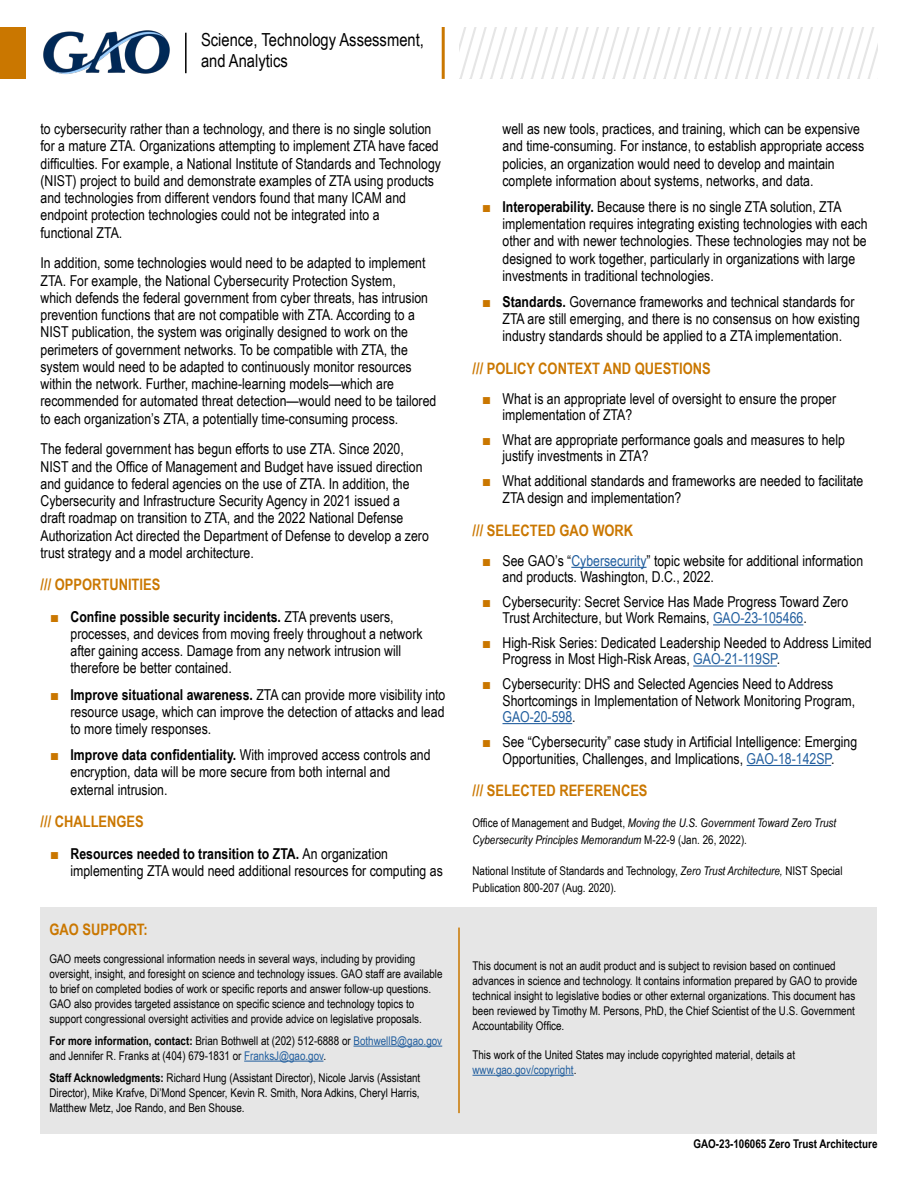
<style>
.page{position:relative;width:918px;height:1188px;background:#fff}
.page>*{position:absolute;margin:0;border:0;box-sizing:border-box;transform-origin:0 0}
.t1{font:18px/21.6px "Arial Narrow";color:#000}
.Header_copy{font:700 15.75px "Arial Narrow";color:#ca7700}
.bold_bullet{font:15px/17.2px "Arial Narrow";color:#000}
.Body{font:15px/17.2px "Arial Narrow";color:#000}
.bullet{font:15px/16.5px "Arial Narrow";color:#000}
.body_first_line_bold{font:15px/17.2px "Arial Narrow";color:#000}
.GAO_Contacts_Disclai{font:12px/15px "Arial Narrow";color:#000}
.Reference{font:italic 12px/17.2px "Arial Narrow";color:#000}
.Reference-2{font:12px/17.2px "Arial Narrow";color:#000}
.t2{font:700 12px "Arial Narrow";color:#000}
.s1{color:#ca7700}
.s2{font-weight:700}
.s3{color:#215e9e}
.s4{font-style:normal}
.s5{font-style:italic}
</style>
<div class="page">
<div style="left:0;top:27px;width:25px;height:52px;background:#ca7700"></div>
<div style="left:40px;top:907px;width:838px;height:227px;background:#e6e6e6"></div>
<hr style="left:442px;top:27px;width:3px;height:52px;background:#ca7700">
<hr style="left:185px;top:33px;width:2px;height:40px;background:#000">
<hr style="left:571px;top:567px;width:76px;height:1px;background:#215e9e">
<hr style="left:713px;top:624px;width:90px;height:1px;background:#215e9e">
<hr style="left:693px;top:665px;width:84px;height:2px;background:#215e9e">
<hr style="left:503px;top:723px;width:69px;height:1px;background:#215e9e">
<hr style="left:747px;top:765px;width:84px;height:1px;background:#215e9e">
<hr style="left:472px;top:1075px;width:102px;height:1px;background:#215e9e">
<hr style="left:354px;top:1046px;width:88px;height:1px;background:#215e9e">
<hr style="left:244px;top:1061px;width:79px;height:1px;background:#215e9e">
<img style="left:43px;top:30px;width:127px;height:44px">
<hr style="left:458px;top:928px;width:2px;height:185px;background:#ca7700">
<svg style="left:459px;top:27px;width:419px;height:52px"></svg>
<p class="t1" style="left:201px;top:28px;width:224px">Science, Technology Assessment, and Analytics</p>
<p class="body_first_line_bold" style="left:40px;top:120px;width:402px">to cybersecurity rather than a technology, and there is no single solution for a mature ZTA. Organizations attempting to implement ZTA have faced difficulties. For example, a National Institute of Standards and Technology (NIST) project to build and demonstrate examples of ZTA using products and technologies from different vendors found that many ICAM and endpoint protection technologies could not be integrated into a<br>functional ZTA.</p>
<p class="Body" style="left:40px;top:254px;width:397px">In addition, some technologies would need to be adapted to implement ZTA. For example, the National Cybersecurity Protection System,<br>which defends the federal government from cyber threats, has intrusion prevention functions that are not compatible with ZTA. According to a NIST publication, the system was originally designed to work on the perimeters of government networks. To be compatible with ZTA, the system would need to be adapted to continuously monitor resources within the network. Further, machine-learning models—which are recommended for automated threat detection—would need to be tailored to each organization’s ZTA, a potentially time-consuming process.</p>
<p class="Body" style="left:40px;top:440px;width:390px">The federal government has begun efforts to use ZTA. Since 2020, NIST and the Office of Management and Budget have issued direction and guidance to federal agencies on the use of ZTA. In addition, the Cybersecurity and Infrastructure Security Agency in 2021 issued a<br>draft roadmap on transition to ZTA, and the 2022 National Defense Authorization Act directed the Department of Defense to develop a zero trust strategy and a model architecture.</p>
<h3 class="Header_copy" style="left:40px;top:573px;width:121px">/// OPPORTUNITIES</h3>
<p class="bold_bullet" style="left:71px;top:607px;width:354px;text-indent:-20px"><span class="s1">■</span> <span class="s2">Confine possible security incidents.</span> ZTA prevents users, processes, and devices from moving freely throughout a network after gaining access. Damage from any network intrusion will therefore be better contained.</p>
<p class="bold_bullet" style="left:71px;top:685px;width:376px;text-align:justify;text-indent:-20px"><span class="s1">■</span> <span class="s2">Improve situational awareness.</span> ZTA can provide more visibility into resource usage, which can improve the detection of attacks and lead to more timely responses.</p>
<p class="bold_bullet" style="left:71px;top:746px;width:362px;text-indent:-20px"><span class="s1">■</span> <span class="s2">Improve data confidentiality.</span> With improved access controls and encryption, data will be more secure from both internal and external intrusion.</p>
<h3 class="Header_copy" style="left:40px;top:810px;width:105px">/// CHALLENGES</h3>
<p class="bold_bullet" style="left:71px;top:844px;width:374px;text-indent:-20px"><span class="s1">■</span> <span class="s2">Resources needed to transition to ZTA.</span> An organization implementing ZTA would need additional resources for computing as</p>
<h3 class="Header_copy" style="left:49px;top:917px;width:100px">GAO SUPPORT:</h3>
<p class="GAO_Contacts_Disclai" style="left:49px;top:951px;width:395px">GAO meets congressional information needs in several ways, including by providing oversight, insight, and foresight on science and technology issues. GAO staff are available to brief on completed bodies of work or specific reports and answer follow-up questions.<br>GAO also provides targeted assistance on specific science and technology topics to support congressional oversight activities and provide advice on legislative proposals.</p>
<p class="GAO_Contacts_Disclai" style="left:49px;top:1033px;width:394px"><span class="s2">For more information, contact:</span> Brian Bothwell at (202) 512-6888 or <span class="s3">BothwellB@gao.gov </span>and Jennifer R. Franks at (404) 679-1831 or <span class="s3">FranksJ@gao.gov</span>.</p>
<p class="GAO_Contacts_Disclai" style="left:49px;top:1069px;width:372px;text-align:justify"><span class="s2">Staff Acknowledgments:</span> Richard Hung (Assistant Director), Nicole Jarvis (Assistant Director), Mike Krafve, Di’Mond Spencer, Kevin R. Smith, Nora Adkins, Cheryl Harris, Matthew Metz, Joe Rando, and Ben Shouse.</p>
<p class="bold_bullet" style="left:503px;top:120px;width:363px">well as new tools, practices, and training, which can be expensive and time-consuming. For instance, to establish appropriate access policies, an organization would need to develop and maintain complete information about systems, networks, and data.</p>
<p class="bold_bullet" style="left:503px;top:197px;width:367px;text-indent:-20px"><span class="s1">■</span> <span class="s2">Interoperability.</span> Because there is no single ZTA solution, ZTA implementation requires integrating existing technologies with each other and with newer technologies. These technologies may not be designed to work together, particularly in organizations with large investments in traditional technologies.</p>
<p class="bold_bullet" style="left:503px;top:293px;width:359px;text-indent:-20px"><span class="s1">■</span> <span class="s2">Standards.</span> Governance frameworks and technical standards for<br>ZTA are still emerging, and there is no consensus on how existing industry standards should be applied to a ZTA implementation.</p>
<h3 class="Header_copy" style="left:472px;top:356px;width:240px">/// POLICY CONTEXT AND QUESTIONS</h3>
<p class="bullet" style="left:503px;top:390px;width:335px;text-indent:-20px"><span class="s1">■</span> What is an appropriate level of oversight to ensure the proper implementation of ZTA?</p>
<p class="bullet" style="left:503px;top:431px;width:344px;text-indent:-20px"><span class="s1">■</span> What are appropriate performance goals and measures to help justify investments in ZTA?</p>
<p class="bullet" style="left:503px;top:472px;width:363px;line-height:17.2px;text-indent:-20px"><span class="s1">■</span> What additional standards and frameworks are needed to facilitate<br>ZTA design and implementation?</p>
<h3 class="Header_copy" style="left:472px;top:518px;width:162px">/// SELECTED GAO WORK</h3>
<p class="bullet" style="left:503px;top:552px;width:362px;text-indent:-20px"><span class="s1">■</span> See GAO’s “<span class="s3">Cybersecurity</span>” topic website for additional information and products. Washington, D.C., 2022.</p>
<p class="bullet" style="left:503px;top:593px;width:347px;text-indent:-20px"><span class="s1">■</span> Cybersecurity: Secret Service Has Made Progress Toward Zero<br>Trust Architecture, but Work Remains, <span class="s3">GAO-23-105466</span>.</p>
<p class="bullet" style="left:503px;top:634px;width:371px;text-indent:-20px"><span class="s1">■</span> High-Risk Series: Dedicated Leadership Needed to Address Limited<br>Progress in Most High-Risk Areas, <span class="s3">GAO-21-119SP</span>.</p>
<p class="bullet" style="left:503px;top:675px;width:354px;text-indent:-20px"><span class="s1">■</span> Cybersecurity: DHS and Selected Agencies Need to Address<br>Shortcomings in Implementation of Network Monitoring Program,<br><span class="s3">GAO-20-598</span>.</p>
<p class="bullet" style="left:483px;top:732px;width:376px;line-height:17.2px;text-align:center"><span class="s1">■</span> See “Cybersecurity” case study in Artificial Intelligence: Emerging<br>Opportunities, Challenges, and Implications, <span class="s3">GAO-18-142SP</span>.</p>
<h3 class="Header_copy" style="left:472px;top:779px;width:177px">/// SELECTED REFERENCES</h3>
<p class="Reference" style="left:472px;top:814px;width:365px"><span class="s4">Office of Management and Budget,</span> Moving the U.S. Government Toward Zero Trust<br>Cybersecurity Principles Memorandum <span class="s4">M-22-9 (Jan. 26, 2022).</span></p>
<p class="Reference-2" style="left:472px;top:862px;width:372px">National Institute of Standards and Technology, <span class="s5">Zero Trust Architecture,</span> NIST Special<br>Publication 800-207 (Aug. 2020).</p>
<p class="GAO_Contacts_Disclai" style="left:472px;top:958px;width:386px">This document is not an audit product and is subject to revision based on continued advances in science and technology. It contains information prepared by GAO to provide technical insight to legislative bodies or other external organizations. This document has been reviewed by Timothy M. Persons, PhD, the Chief Scientist of the U.S. Government Accountability Office.</p>
<p class="GAO_Contacts_Disclai" style="left:472px;top:1047px;width:324px">This work of the United States may include copyrighted material, details at <span class="s3">www.gao.gov/copyright</span>.</p>
<p class="t2" style="left:694px;top:1134px;width:185px">GAO-23-106065 Zero Trust Architecture</p>
</div>
